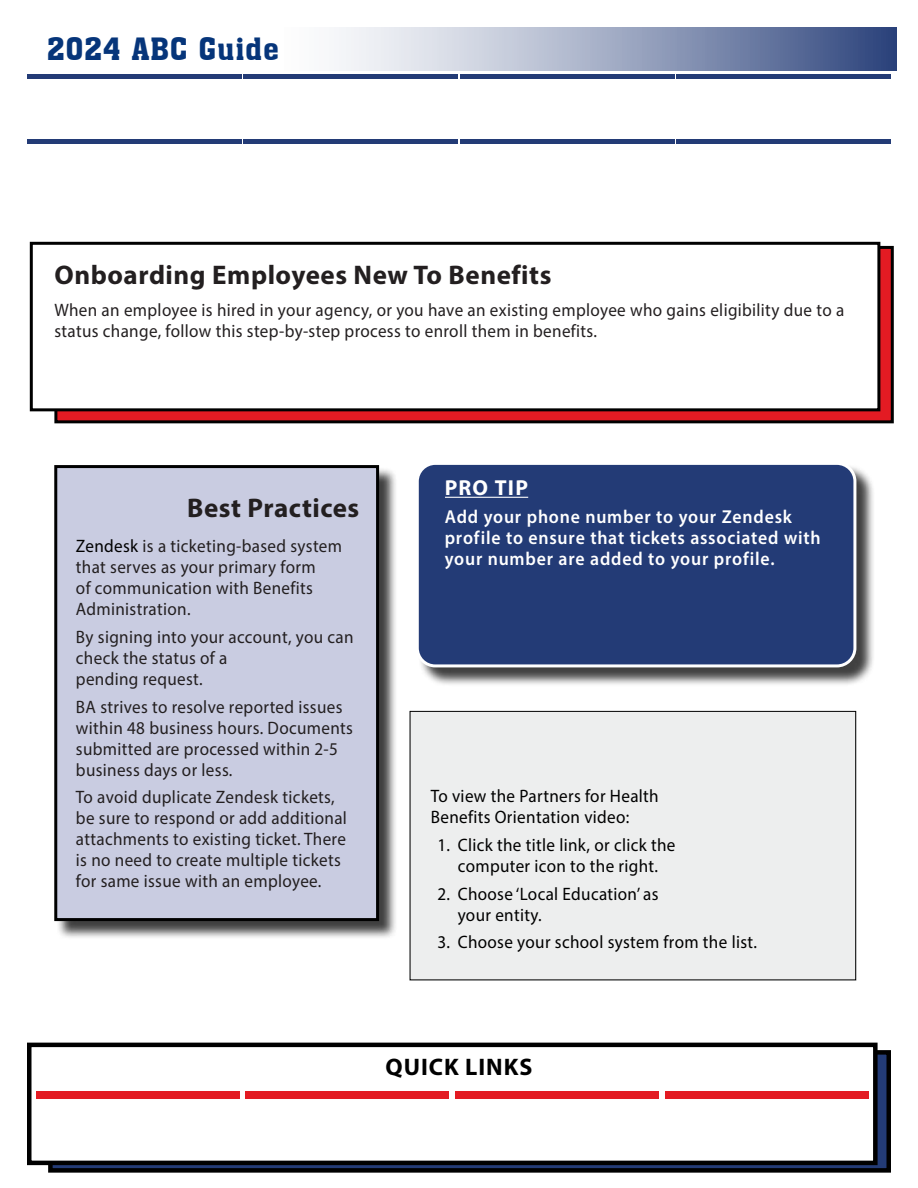
<style>
.page{position:relative;width:918px;height:1188px;background:#fff}
.page>*{position:absolute;margin:0;border:0;box-sizing:border-box;transform-origin:0 0}
.Primary_Headlines_and_Titles{font:30px "Aachen BT";letter-spacing:.02em;color:#06357a}
.t1{font:700 27px "Myriad Pro";letter-spacing:.02em;color:#231f20}
.t2{font:700 24px "Myriad Pro";letter-spacing:.04em;color:#000}
.t3{font:700 21.75px "Myriad Pro";letter-spacing:.055em;color:#fff}
.t4{font:600 18.75px/21px "Myriad Pro";letter-spacing:.045em;color:#fff;scale:.95 1}
.t5{font:18px/21px "Myriad Pro";letter-spacing:.02em;color:#231f20;scale:.95 1}
.t6{font:18px/21px "Myriad Pro";letter-spacing:.02em;color:#000;scale:.95 1}
.s1{color:#000}
</style>
<div class="page">
<div style="left:284px;top:27px;width:613px;height:44px;background:linear-gradient(to right,#fff,#364c82)"></div>
<div style="left:676px;top:74px;width:215px;height:5px;background:#233b76"></div>
<hr style="left:243px;top:140px;width:215px;height:4px;background:#233b76">
<hr style="left:460px;top:140px;width:215px;height:4px;background:#233b76">
<div style="left:27px;top:74px;width:215px;height:5px;background:#233b76"></div>
<hr style="left:676px;top:140px;width:215px;height:4px;background:#233b76">
<hr style="left:27px;top:140px;width:215px;height:4px;background:#233b76">
<div style="left:460px;top:74px;width:215px;height:5px;background:#233b76"></div>
<div style="left:243px;top:74px;width:215px;height:5px;background:#233b76"></div>
<div style="left:50px;top:1052px;width:839px;height:118px;background:linear-gradient(to right,#233b76,#233b76)"></div>
<div style="left:48px;top:1050px;width:843px;height:123px;border:4px solid #000"></div>
<div style="left:29px;top:1045px;width:846px;height:118px;background:#fff"></div>
<div style="left:27px;top:1043px;width:851px;height:122px;border:4px solid #000"></div>
<div style="left:36px;top:1091px;width:203px;height:8px;background:#e31b23"></div>
<div style="left:455px;top:1091px;width:204px;height:8px;background:#e31b23"></div>
<div style="left:245px;top:1091px;width:204px;height:8px;background:#e31b23"></div>
<div style="left:665px;top:1091px;width:204px;height:8px;background:#e31b23"></div>
<div style="left:409px;top:711px;width:447px;height:270px;background:#edeeee"></div>
<div style="left:410px;top:711px;width:446px;height:269px;border:1px solid #000"></div>
<div style="left:56px;top:247px;width:836px;height:175px;background:#e31b23"></div>
<div style="left:54px;top:246px;width:840px;height:177px;border:3px solid #000"></div>
<div style="left:31px;top:243px;width:848px;height:167px;background:#fff"></div>
<div style="left:30px;top:242px;width:850px;height:169px;border:3px solid #000"></div>
<div style="left:56px;top:467px;width:342px;height:473px;background:#000;opacity:.75"></div>
<div style="left:56px;top:467px;width:322px;height:453px;background:#c9cce1"></div>
<div style="left:54px;top:465px;width:325px;height:456px;border:3px solid #000"></div>
<div style="left:418px;top:464px;width:457px;height:222px;background:#000;opacity:.75"></div>
<div style="left:417px;top:463px;width:438px;height:203px;background:#233b76;border-radius:18px"></div>
<div style="left:416px;top:462px;width:440px;height:205px;border:3px solid #fff;border-radius:18px"></div>
<hr style="left:445px;top:497px;width:83px;height:1px;background:#fff">
<p class="Primary_Headlines_and_Titles" style="left:47px;top:31px;width:234px">2024 ABC Guide</p>
<p class="t1" style="left:54px;top:257px;width:499px">Onboarding Employees New To Benefits</p>
<p class="t5" style="left:54px;top:299px;width:833px">When an employee is hired in your agency, or you have an existing employee who gains eligibility due to a status change, follow this step-by-step process to enroll them in benefits.</p>
<p class="t1" style="left:187px;top:490px;width:174px">Best Practices</p>
<p class="t5" style="left:76px;top:535px;width:282px"><span class="s1">Zendesk</span> is a ticketing-based system that serves as your primary form<br>of communication with Benefits<br>Administration.</p>
<p class="t5" style="left:76px;top:626px;width:294px">By signing into your account, you can check the status of a<br>pending request.</p>
<p class="t5" style="left:76px;top:696px;width:293px">BA strives to resolve reported issues within 48 business hours. Documents submitted are processed within 2-5 business days or less.</p>
<p class="t5" style="left:76px;top:787px;width:287px">To avoid duplicate Zendesk tickets, be sure to respond or add additional attachments to existing ticket. There is no need to create multiple tickets for same issue with an employee.</p>
<p class="t3" style="left:445px;top:474px;width:85px">PRO TIP</p>
<p class="t4" style="left:445px;top:506px;width:397px">Add your phone number to your Zendesk profile to ensure that tickets associated with your number are added to your profile.</p>
<p class="t6" style="left:431px;top:785px;width:242px">To view the Partners for Health<br>Benefits Orientation video:</p>
<p class="t6" style="left:438px;top:834px;width:252px;text-align:center">1. Click the title link, or click the computer icon to the right.</p>
<p class="t6" style="left:458px;top:883px;width:213px;text-indent:-20px">2. Choose ‘Local Education’ as your entity.</p>
<p class="t6" style="left:438px;top:932px;width:338px">3. Choose your school system from the list.</p>
<p class="t2" style="left:386px;top:1051px;width:148px">QUICK LINKS</p>
</div>
